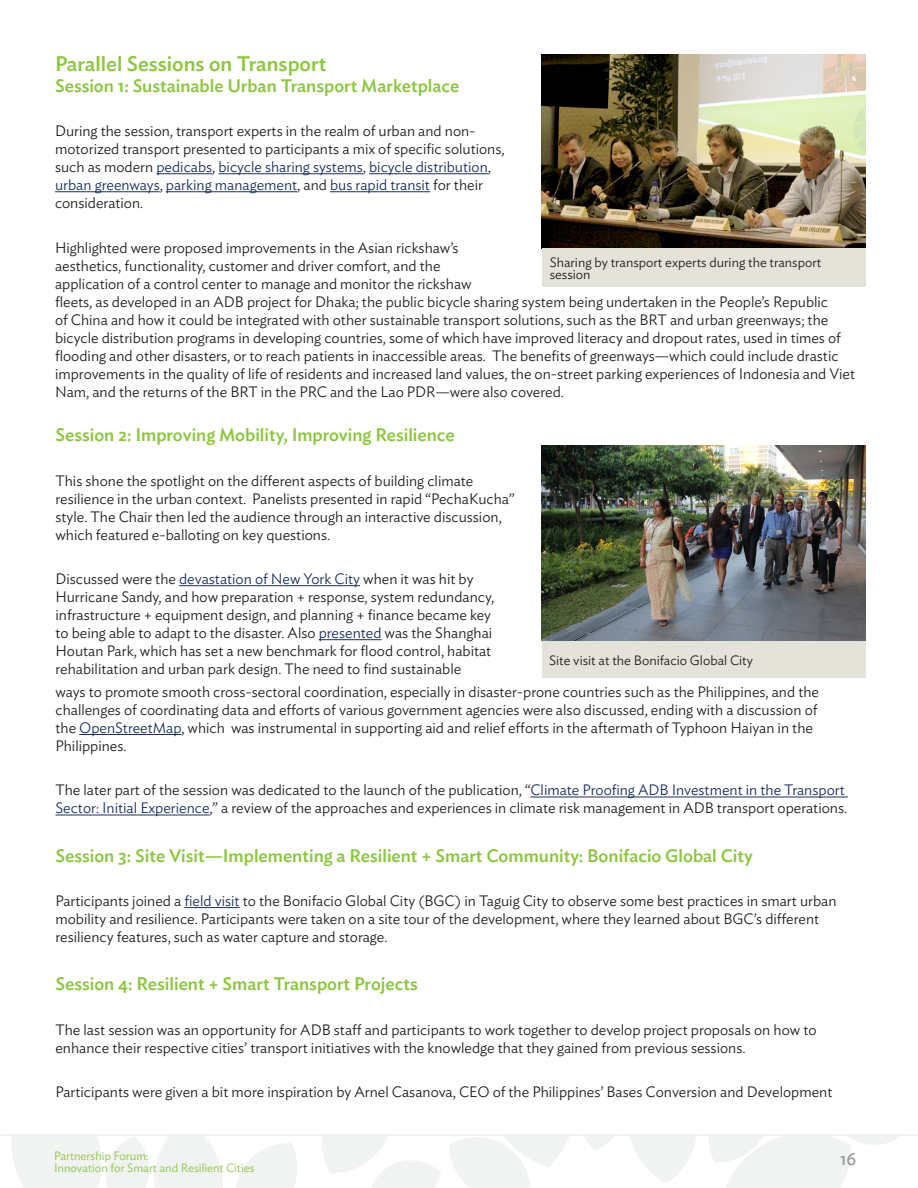
<style>
.page{position:relative;width:918px;height:1188px;background:#fff}
.page>*{position:absolute;margin:0;border:0;box-sizing:border-box;transform-origin:0 0}
.t1{font:500 21px "Ideal Sans";color:#8cc740}
.KPW_bullets{font:500 18px "Ideal Sans";color:#8bc63e}
.t2{font:18px "Ideal Sans";color:#939598}
.KPW_bullets-2{font:300 15px/18px "Ideal Sans";color:#231f20}
.KPW_bullets-3{font:300 13.5px/12px "Ideal Sans";color:#231f20}
.t3{font:300 12px/12px "Ideal Sans";color:#8bc63e}
.s1{color:#192f60}
</style>
<div class="page">
<hr style="left:179px;top:585px;width:181px;height:1px;background:#192f60">
<hr style="left:319px;top:639px;width:63px;height:1px;background:#192f60">
<div style="left:542px;top:636px;width:324px;height:42px;background:#e3e3d9"></div>
<hr style="left:79px;top:734px;width:102px;height:1px;background:#192f60">
<hr style="left:530px;top:797px;width:318px;height:1px;background:#192f60">
<hr style="left:55px;top:815px;width:155px;height:1px;background:#192f60">
<hr style="left:184px;top:907px;width:56px;height:1px;background:#192f60">
<img style="left:542px;top:446px;width:324px;height:194px">
<img style="left:541px;top:54px;width:324px;height:194px">
<hr style="left:156px;top:173px;width:56px;height:1px;background:#192f60">
<hr style="left:218px;top:173px;width:145px;height:1px;background:#192f60">
<hr style="left:369px;top:173px;width:119px;height:1px;background:#192f60">
<hr style="left:55px;top:191px;width:105px;height:1px;background:#192f60">
<hr style="left:166px;top:191px;width:131px;height:1px;background:#192f60">
<hr style="left:330px;top:191px;width:100px;height:1px;background:#192f60">
<div style="left:542px;top:248px;width:324px;height:39px;background:#e3e3d9"></div>
<p class="t1" style="left:55px;top:47px;width:273px">Parallel Sessions on Transport</p>
<p class="KPW_bullets" style="left:55px;top:72px;width:406px">Session 1: Sustainable Urban Transport Marketplace</p>
<p class="KPW_bullets-2" style="left:55px;top:121px;width:451px">During the session, transport experts in the realm of urban and non&shy;motorized transport presented to participants a mix of specific solutions, such as modern <span class="s1">pedicabs</span>, <span class="s1">bicycle sharing systems</span>, <span class="s1">bicycle distribution</span>, <span class="s1">urban greenways</span>, <span class="s1">parking management</span>, and <span class="s1">bus rapid transit</span> for their consideration.</p>
<p class="KPW_bullets-2" style="left:55px;top:237px;width:802px">Highlighted were proposed improvements in the Asian rickshaw’s<br>aesthetics, functionality, customer and driver comfort, and the<br>application of a control center to manage and monitor the rickshaw<br>fleets, as developed in an ADB project for Dhaka; the public bicycle sharing system being undertaken in the People’s Republic<br>of China and how it could be integrated with other sustainable transport solutions, such as the BRT and urban greenways; the bicycle distribution programs in developing countries, some of which have improved literacy and dropout rates, used in times of flooding and other disasters, or to reach patients in inaccessible areas. The benefits of greenways—which could include drastic improvements in the quality of life of residents and increased land values, the on-street parking experiences of Indonesia and Viet Nam, and the returns of the BRT in the PRC and the Lao PDR—were also covered.</p>
<p class="KPW_bullets-3" style="left:550px;top:255px;width:273px">Sharing by transport experts during the transport session</p>
<p class="KPW_bullets" style="left:55px;top:421px;width:401px">Session 2: Improving Mobility, Improving Resilience</p>
<p class="KPW_bullets-2" style="left:55px;top:470px;width:461px">This shone the spotlight on the different aspects of building climate resilience in the urban context. Panelists presented in rapid “PechaKucha” style. The Chair then led the audience through an interactive discussion, which featured e-balloting on key questions.</p>
<p class="KPW_bullets-2" style="left:55px;top:569px;width:440px">Discussed were the <span class="s1">devastation of New York City</span> when it was hit by Hurricane Sandy, and how preparation + response, system redundancy, infrastructure + equipment design, and planning + finance became key to being able to adapt to the disaster. Also <span class="s1">presented</span> was the Shanghai Houtan Park, which has set a new benchmark for flood control, habitat rehabilitation and urban park design. The need to find sustainable</p>
<p class="KPW_bullets-2" style="left:55px;top:681px;width:765px">ways to promote smooth cross-sectoral coordination, especially in disaster-prone countries such as the Philippines, and the challenges of coordinating data and efforts of various government agencies were also discussed, ending with a discussion of the <span class="s1">OpenStreetMap</span>, which was instrumental in supporting aid and relief efforts in the aftermath of Typhoon Haiyan in the Philippines.</p>
<p class="KPW_bullets-2" style="left:55px;top:780px;width:793px">The later part of the session was dedicated to the launch of the publication, “<span class="s1">Climate Proofing ADB Investment in the Transport<br>Sector: Initial Experience</span>,” a review of the approaches and experiences in climate risk management in ADB transport operations.</p>
<p class="KPW_bullets" style="left:55px;top:841px;width:699px">Session 3: Site Visit—Implementing a Resilient + Smart Community: Bonifacio Global City</p>
<p class="KPW_bullets-2" style="left:55px;top:891px;width:783px">Participants joined a <span class="s1">field visit</span> to the Bonifacio Global City (BGC) in Taguig City to observe some best practices in smart urban mobility and resilience. Participants were taken on a site tour of the development, where they learned about BGC’s different resiliency features, such as water capture and storage.</p>
<p class="KPW_bullets" style="left:55px;top:970px;width:364px">Session 4: Resilient + Smart Transport Projects</p>
<p class="KPW_bullets-2" style="left:55px;top:1019px;width:763px">The last session was an opportunity for ADB staff and participants to work together to develop project proposals on how to enhance their respective cities’ transport initiatives with the knowledge that they gained from previous sessions.</p>
<p class="KPW_bullets-2" style="left:55px;top:1082px;width:778px">Participants were given a bit more inspiration by Arnel Casanova, CEO of the Philippines’ Bases Conversion and Development</p>
<p class="KPW_bullets-3" style="left:549px;top:653px;width:205px">Site visit at the Bonifacio Global City</p>
<p class="t3" style="left:54px;top:1149px;width:202px">Partnership Forum:<br>Innovation for Smart and Resilient Cities</p>
<p class="t2" style="left:840px;top:1146px;width:18px">16</p>
</div>
